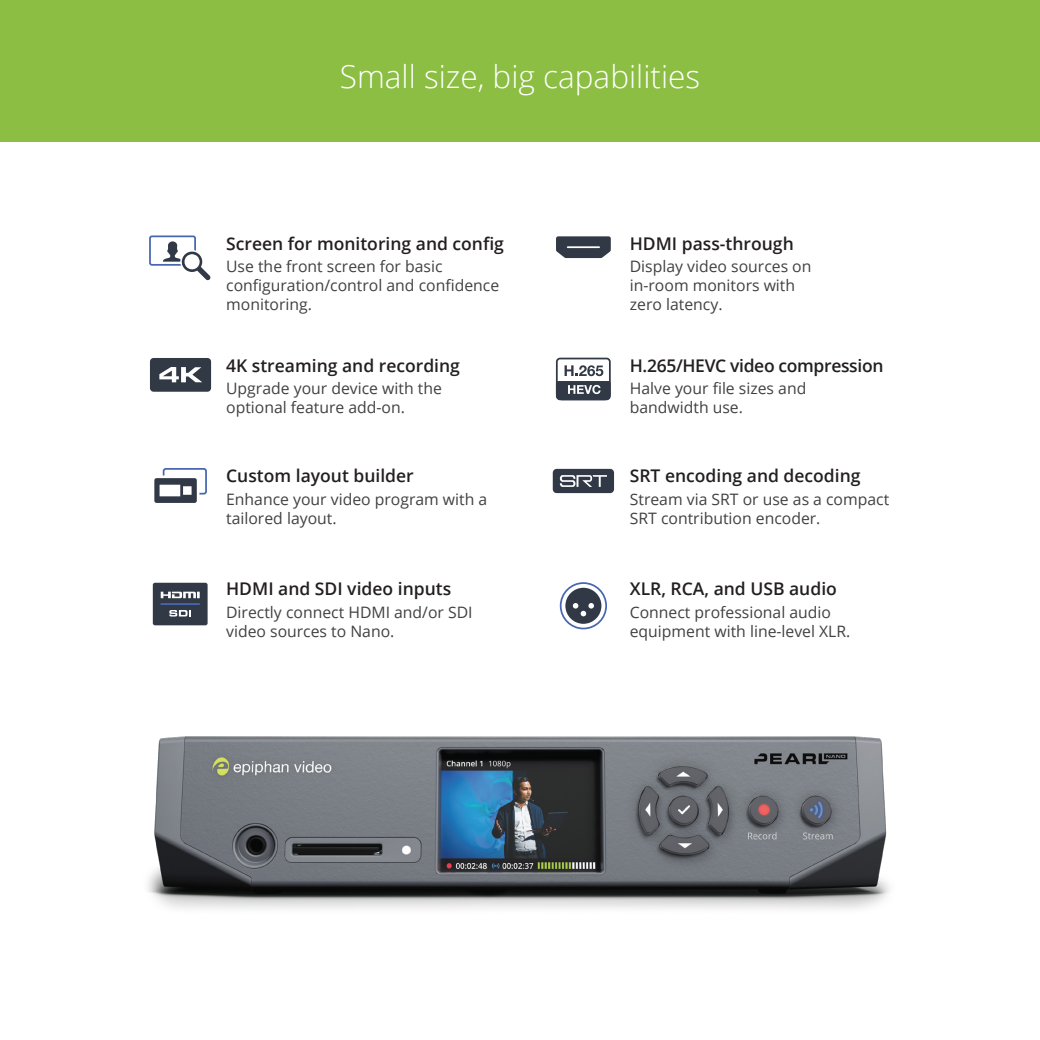
<style>
.page{position:relative;width:1040px;height:1040px;background:#fff}
.page>*{position:absolute;margin:0;border:0;box-sizing:border-box;transform-origin:0 0}
.t1{font:300 31.5px "Open Sans";color:#fff}
.t2{font:600 17.5px "Open Sans";color:#231f20}
.t3{font:600 17.5px "Open Sans";letter-spacing:-.02em;color:#231f20}
.t4{font:15.75px/18.9px "Open Sans";color:#414042}
</style>
<div class="page">
<div style="left:0;top:0;width:1040px;height:142px;background:#8bbe42"></div>
<img style="left:148px;top:736px;width:742px;height:174px">
<svg style="left:565px;top:587px;width:36px;height:37px"></svg>
<div style="left:560px;top:582px;width:47px;height:47px;border:2px solid #4867b0;border-radius:50%"></div>
<div style="left:553px;top:469px;width:61px;height:24px;background:#313946;border-radius:4px"></div>
<svg style="left:560px;top:475px;width:47px;height:12px"></svg>
<div style="left:154px;top:478px;width:43px;height:25px;background:#313946;border-radius:2px"></div>
<svg style="left:160px;top:468px;width:47px;height:28px"></svg>
<svg style="left:556px;top:236px;width:55px;height:22px"></svg>
<hr style="left:567px;top:246px;width:32px;height:2px;background:#fff">
<div style="left:153px;top:582px;width:55px;height:43px;background:#313946;border-radius:2px"></div>
<svg style="left:161px;top:591px;width:39px;height:7px"></svg>
<svg style="left:169px;top:610px;width:22px;height:6px"></svg>
<hr style="left:161px;top:603px;width:38px;height:2px;background:#4867b0">
<svg style="left:149px;top:235px;width:62px;height:45px"></svg>
<svg style="left:150px;top:358px;width:61px;height:34px;background:#555b64"></svg>
<svg style="left:556px;top:357px;width:54px;height:43px"></svg>
<h1 class="t1" style="left:340px;top:55px;width:362px">Small size, big capabilities</h1>
<p class="t2" style="left:226px;top:231px;width:279px">Screen for monitoring and config</p>
<p class="t4" style="left:226px;top:256px;width:274px">Use the front screen for basic configuration/control and confidence monitoring.</p>
<p class="t2" style="left:226px;top:353px;width:235px">4K streaming and recording</p>
<p class="t4" style="left:226px;top:379px;width:217px">Upgrade your device with the optional feature add-on.</p>
<p class="t2" style="left:226px;top:464px;width:189px">Custom layout builder</p>
<p class="t4" style="left:226px;top:489px;width:263px">Enhance your video program with a tailored layout.</p>
<p class="t2" style="left:226px;top:577px;width:226px">HDMI and SDI video inputs</p>
<p class="t4" style="left:226px;top:602px;width:248px">Directly connect HDMI and/or SDI video sources to Nano.</p>
<p class="t2" style="left:630px;top:231px;width:165px">HDMI pass-through</p>
<p class="t4" style="left:630px;top:256px;width:183px">Display video sources on in-room monitors with zero latency.</p>
<p class="t3" style="left:630px;top:353px;width:255px">H.265/HEVC video compression</p>
<p class="t4" style="left:630px;top:379px;width:178px">Halve your file sizes and bandwidth use.</p>
<p class="t2" style="left:630px;top:464px;width:232px">SRT encoding and decoding</p>
<p class="t4" style="left:630px;top:489px;width:261px">Stream via SRT or use as a compact<br>SRT contribution encoder.</p>
<p class="t2" style="left:630px;top:577px;width:209px">XLR, RCA, and USB audio</p>
<p class="t4" style="left:630px;top:602px;width:222px">Connect professional audio equipment with line-level XLR.</p>
</div>
